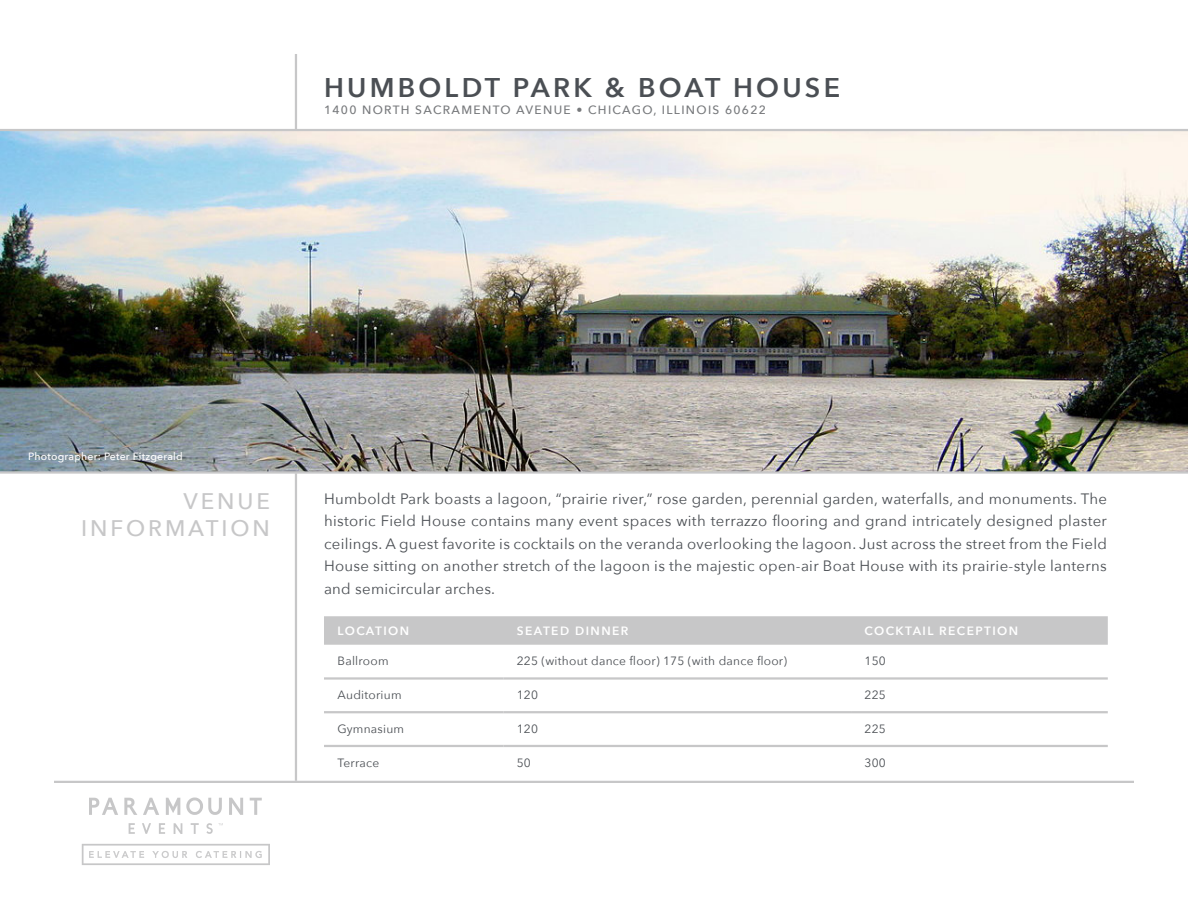
<style>
.page{position:relative;width:1188px;height:918px;background:#fff}
.page>*{position:absolute;margin:0;border:0;box-sizing:border-box;transform-origin:0 0}
.t1{font:600 27px "Avenir Next";letter-spacing:.12em;color:#4b4f54}
.t2{font:500 22.5px/27px "Avenir Next";letter-spacing:.13em;color:#c7c7c8;text-align:right}
.t3{font:15px/22.5px "Avenir Next";letter-spacing:.02em;color:#4b4f54;text-align:justify}
.t4{font:12px "Avenir Next";letter-spacing:.02em;color:#4b4f54}
.t5{font:500 12px "Avenir Next";letter-spacing:.11em;color:#77797c}
.t6{font:600 12px "Avenir Next";letter-spacing:.12em;color:#fff}
.t7{font:500 10.5px "Avenir Next";letter-spacing:.02em;color:#fff}
</style>
<div class="page">
<svg style="left:324px;top:616px;width:784px;height:29px;background:#c8c8c8"></svg>
<hr style="left:324px;top:677px;width:179px;height:3px;background:#c7c7c8">
<hr style="left:503px;top:677px;width:348px;height:3px;background:#c7c7c8">
<hr style="left:851px;top:677px;width:257px;height:3px;background:#c7c7c8">
<hr style="left:324px;top:711px;width:179px;height:2px;background:#c7c7c8">
<hr style="left:503px;top:711px;width:348px;height:2px;background:#c7c7c8">
<hr style="left:851px;top:711px;width:257px;height:2px;background:#c7c7c8">
<hr style="left:324px;top:745px;width:179px;height:2px;background:#c7c7c8">
<hr style="left:503px;top:745px;width:348px;height:2px;background:#c7c7c8">
<hr style="left:851px;top:745px;width:257px;height:2px;background:#c7c7c8">
<img style="left:0;top:131px;width:1188px;height:340px">
<hr style="left:54px;top:781px;width:1080px;height:2px;background:#c7c7c8">
<hr style="left:0;top:471px;width:1188px;height:3px;background:#c7c7c8">
<hr style="left:0;top:129px;width:1188px;height:2px;background:#c7c7c8">
<svg style="left:82px;top:844px;width:188px;height:21px"></svg>
<svg style="left:124px;top:798px;width:13px;height:17px"></svg>
<svg style="left:186px;top:798px;width:36px;height:17px"></svg>
<svg style="left:250px;top:798px;width:12px;height:17px"></svg>
<svg style="left:129px;top:823px;width:6px;height:11px"></svg>
<svg style="left:159px;top:823px;width:6px;height:11px"></svg>
<svg style="left:191px;top:823px;width:8px;height:11px"></svg>
<svg style="left:207px;top:823px;width:16px;height:11px"></svg>
<svg style="left:229px;top:798px;width:14px;height:17px"></svg>
<svg style="left:174px;top:823px;width:8px;height:11px"></svg>
<svg style="left:89px;top:798px;width:29px;height:17px"></svg>
<svg style="left:143px;top:798px;width:16px;height:17px"></svg>
<svg style="left:166px;top:798px;width:14px;height:17px"></svg>
<svg style="left:142px;top:823px;width:9px;height:11px"></svg>
<hr style="left:295px;top:54px;width:2px;height:75px;background:#c7c7c8">
<hr style="left:295px;top:473px;width:2px;height:308px;background:#c7c7c8">
<h1 class="t1" style="left:324px;top:65px;width:518px">HUMBOLDT PARK &amp; BOAT HOUSE</h1>
<p class="t5" style="left:324px;top:99px;width:444px">1400 NORTH SACRAMENTO AVENUE • CHICAGO, ILLINOIS 60622</p>
<p class="t7" style="left:28px;top:447px;width:156px">Photographer: Peter Fitzgerald</p>
<h2 class="t2" style="left:81px;top:486px;width:190px">VENUE<br>INFORMATION</h2>
<p class="t3" style="left:324px;top:487px;width:785px">Humboldt Park boasts a lagoon, “prairie river,” rose garden, perennial garden, waterfalls, and monuments. The historic Field House contains many event spaces with terrazzo flooring and grand intricately designed plaster ceilings. A guest favorite is cocktails on the veranda overlooking the lagoon. Just across the street from the Field House sitting on another stretch of the lagoon is the majestic open-air Boat House with its prairie-style lanterns and semicircular arches.</p>
<p class="t6" style="left:338px;top:621px;width:73px">LOCATION</p>
<p class="t6" style="left:517px;top:621px;width:113px">SEATED DINNER</p>
<p class="t6" style="left:865px;top:621px;width:155px">COCKTAIL RECEPTION</p>
<p class="t4" style="left:338px;top:651px;width:53px">Ballroom</p>
<p class="t4" style="left:517px;top:651px;width:272px">225 (without dance floor) 175 (with dance floor)</p>
<p class="t4" style="left:865px;top:651px;width:23px">150</p>
<p class="t4" style="left:338px;top:685px;width:66px">Auditorium</p>
<p class="t4" style="left:517px;top:685px;width:23px">120</p>
<p class="t4" style="left:865px;top:685px;width:23px">225</p>
<p class="t4" style="left:338px;top:719px;width:68px">Gymnasium</p>
<p class="t4" style="left:517px;top:719px;width:23px">120</p>
<p class="t4" style="left:865px;top:719px;width:23px">225</p>
<p class="t4" style="left:338px;top:752px;width:43px">Terrace</p>
<p class="t4" style="left:517px;top:752px;width:16px">50</p>
<p class="t4" style="left:865px;top:752px;width:23px">300</p>
</div>
